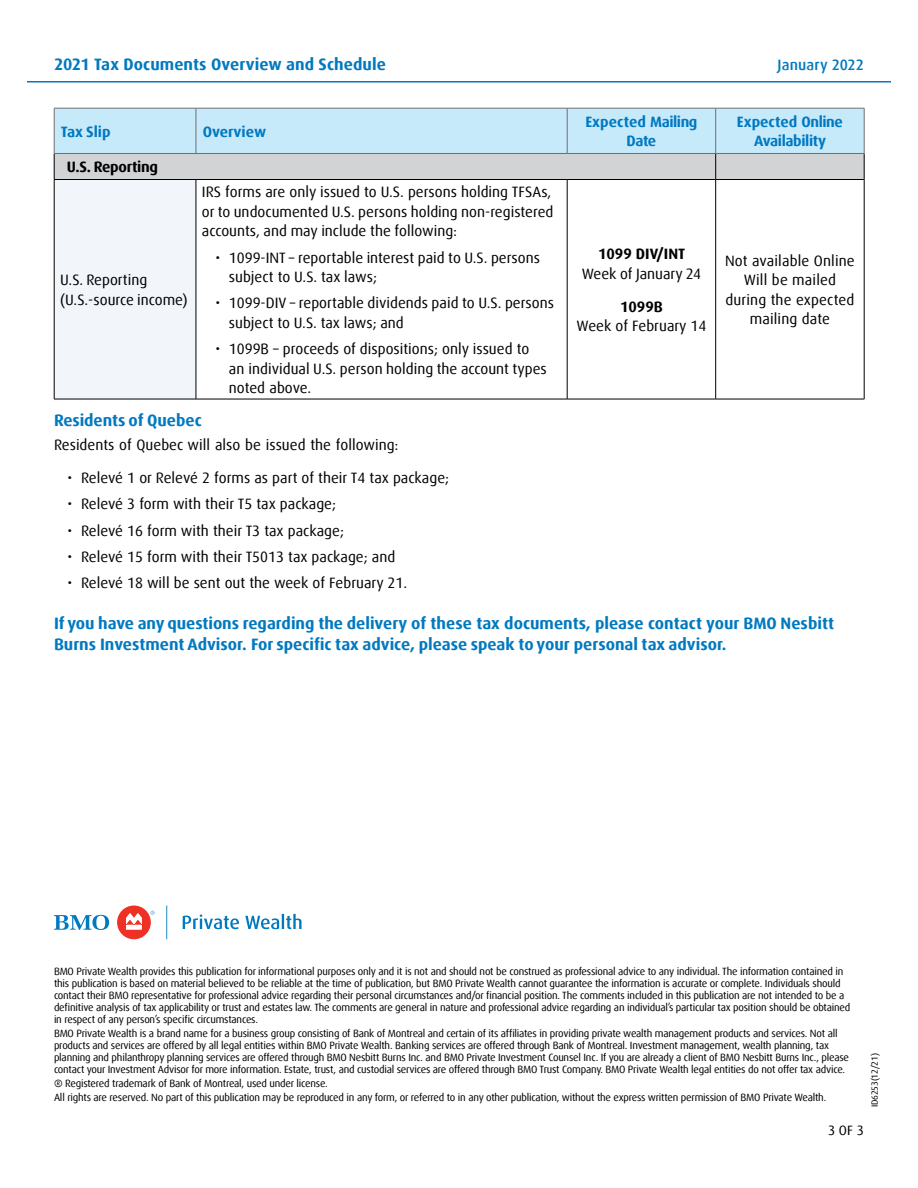
<style>
.page{position:relative;width:918px;height:1188px;background:#fff}
.page>*{position:absolute;margin:0;border:0;box-sizing:border-box;transform-origin:0 0}
.Body_Copy_copy{font:700 16.5px/21px "Dax Offc Pro";color:#0079c1}
.Body_Copy_copy-2{font:15px/19.5px "Dax Offc Pro";color:#000}
.Body_Copy_copy-3{font:700 15px/19.5px "Dax Offc Pro";letter-spacing:-.02em;color:#0079c1;text-align:center}
.Table_Paragraph{font:700 15px "Dax Offc Pro";letter-spacing:-.02em;color:#000}
.t1{font:500 15px "Dax Offc Pro";letter-spacing:.005em;color:#0079c1}
.Body_Copy_copy-4{font:700 15px "Dax Offc Pro";color:#0079c1}
.t2{font:13.5px "Dax Offc Pro";color:#000}
.Legal_P{font:10.5px/12px "Dax Offc Pro";letter-spacing:-.02em;color:#000}
.t3{font:9px "Dax Offc Pro";letter-spacing:-.02em;color:#000}
.s1{font-weight:700}
</style>
<div class="page">
<hr style="left:27px;top:81px;width:864px;height:1px;background:#0079c1">
<div style="left:117px;top:906px;width:34px;height:33px;background:#ee3124;border-radius:50%"></div>
<svg style="left:126px;top:913px;width:16px;height:17px"></svg>
<svg style="left:183px;top:914px;width:56px;height:15px"></svg>
<svg style="left:245px;top:914px;width:57px;height:15px"></svg>
<svg style="left:54px;top:915px;width:55px;height:15px"></svg>
<svg style="left:151px;top:911px;width:4px;height:4px"></svg>
<svg style="left:166px;top:906px;width:1px;height:33px"></svg>
<div style="left:54px;top:180px;width:142px;height:219px;background:#f2f6fb"></div>
<svg style="left:54px;top:109px;width:811px;height:71px;background:#cae1ec"></svg>
<hr style="left:54px;top:179px;width:142px;height:1px;background:#000">
<hr style="left:54px;top:180px;width:1px;height:219px;background:#000">
<hr style="left:196px;top:179px;width:371px;height:1px;background:#000">
<hr style="left:196px;top:180px;width:1px;height:219px;background:#000">
<hr style="left:567px;top:179px;width:149px;height:1px;background:#000">
<hr style="left:567px;top:180px;width:1px;height:219px;background:#000">
<hr style="left:716px;top:179px;width:148px;height:1px;background:#000">
<hr style="left:715px;top:180px;width:1px;height:219px;background:#000">
<hr style="left:864px;top:180px;width:1px;height:219px;background:#000">
<hr style="left:54px;top:399px;width:142px;height:1px;background:#000">
<hr style="left:196px;top:399px;width:371px;height:1px;background:#000">
<hr style="left:567px;top:399px;width:149px;height:1px;background:#000">
<hr style="left:716px;top:399px;width:148px;height:1px;background:#000">
<hr style="left:54px;top:108px;width:142px;height:1px;background:#6d6e71">
<hr style="left:54px;top:108px;width:1px;height:45px;background:#6d6e71">
<hr style="left:196px;top:108px;width:371px;height:1px;background:#6d6e71">
<hr style="left:196px;top:108px;width:1px;height:45px;background:#6d6e71">
<hr style="left:567px;top:108px;width:149px;height:1px;background:#6d6e71">
<hr style="left:567px;top:108px;width:1px;height:45px;background:#6d6e71">
<hr style="left:716px;top:108px;width:148px;height:1px;background:#6d6e71">
<hr style="left:715px;top:108px;width:1px;height:45px;background:#6d6e71">
<hr style="left:864px;top:108px;width:1px;height:45px;background:#6d6e71">
<hr style="left:54px;top:153px;width:142px;height:1px;background:#6d6e71">
<hr style="left:196px;top:153px;width:371px;height:1px;background:#6d6e71">
<hr style="left:567px;top:153px;width:149px;height:1px;background:#6d6e71">
<hr style="left:716px;top:153px;width:148px;height:1px;background:#6d6e71">
<h1 class="Body_Copy_copy" style="left:54px;top:54px;width:334px">2021 Tax Documents Overview and Schedule</h1>
<h2 class="t1" style="left:778px;top:55px;width:88px">January 2022</h2>
<p class="Body_Copy_copy-3" style="left:61px;top:122px;width:51px">Tax Slip</p>
<p class="Body_Copy_copy-4" style="left:203px;top:122px;width:65px">Overview</p>
<p class="Body_Copy_copy-3" style="left:585px;top:112px;width:114px">Expected Mailing<br>Date</p>
<p class="Body_Copy_copy-3" style="left:737px;top:112px;width:107px">Expected Online<br>Availability</p>
<p class="Table_Paragraph" style="left:67px;top:157px;width:93px">U.S. Reporting</p>
<p class="Body_Copy_copy-2" style="left:60px;top:271px;width:129px">U.S. Reporting (U.S.-source income)</p>
<p class="Body_Copy_copy-2" style="left:202px;top:182px;width:353px">IRS forms are only issued to U.S. persons holding TFSAs, or to undocumented U.S. persons holding non-registered accounts, and may include the following:</p>
<p class="Body_Copy_copy-2" style="left:229px;top:248px;width:313px;text-indent:-14px">• 1099-INT – reportable interest paid to U.S. persons subject to U.S. tax laws;</p>
<p class="Body_Copy_copy-2" style="left:229px;top:293px;width:327px;text-indent:-14px">• 1099-DIV – reportable dividends paid to U.S. persons subject to U.S. tax laws; and</p>
<p class="Body_Copy_copy-2" style="left:229px;top:339px;width:319px;text-indent:-14px">• 1099B – proceeds of dispositions; only issued to an individual U.S. person holding the account types noted above.</p>
<p class="Body_Copy_copy-2" style="left:582px;top:244px;width:121px;text-align:center"><span class="s1">1099 DIV/INT<br></span>Week of January 24</p>
<p class="Body_Copy_copy-2" style="left:577px;top:297px;width:131px;text-align:center"><span class="s1">1099B<br></span>Week of February 14</p>
<p class="Body_Copy_copy-2" style="left:725px;top:251px;width:131px;text-align:center">Not available Online<br>Will be mailed during the expected mailing date</p>
<h2 class="Body_Copy_copy" style="left:54px;top:410px;width:149px">Residents of Quebec</h2>
<p class="Body_Copy_copy-2" style="left:54px;top:435px;width:346px">Residents of Quebec will also be issued the following:</p>
<p class="Body_Copy_copy-2" style="left:68px;top:468px;width:383px">• Relevé 1 or Relevé 2 forms as part of their T4 tax package;</p>
<p class="Body_Copy_copy-2" style="left:68px;top:494px;width:270px">• Relevé 3 form with their T5 tax package;</p>
<p class="Body_Copy_copy-2" style="left:68px;top:521px;width:278px">• Relevé 16 form with their T3 tax package;</p>
<p class="Body_Copy_copy-2" style="left:68px;top:547px;width:329px">• Relevé 15 form with their T5013 tax package; and</p>
<p class="Body_Copy_copy-2" style="left:68px;top:573px;width:341px">• Relevé 18 will be sent out the week of February 21.</p>
<p class="Body_Copy_copy" style="left:54px;top:613px;width:782px">If you have any questions regarding the delivery of these tax documents, please contact your BMO Nesbitt<br>Burns Investment Advisor. For specific tax advice, please speak to your personal tax advisor.</p>
<p class="Legal_P" style="left:54px;top:965px;width:798px">BMO Private Wealth provides this publication for informational purposes only and it is not and should not be construed as professional advice to any individual. The information contained in this publication is based on material believed to be reliable at the time of publication, but BMO Private Wealth cannot guarantee the information is accurate or complete. Individuals should contact their BMO representative for professional advice regarding their personal circumstances and/or financial position. The comments included in this publication are not intended to be a definitive analysis of tax applicability or trust and estates law. The comments are general in nature and professional advice regarding an individual’s particular tax position should be obtained in respect of any person’s specific circumstances.</p>
<p class="Legal_P" style="left:54px;top:1028px;width:797px">BMO Private Wealth is a brand name for a business group consisting of Bank of Montreal and certain of its affiliates in providing private wealth management products and services. Not all products and services are offered by all legal entities within BMO Private Wealth. Banking services are offered through Bank of Montreal. Investment management, wealth planning, tax planning and philanthropy planning services are offered through BMO Nesbitt Burns Inc. and BMO Private Investment Counsel Inc. If you are already a client of BMO Nesbitt Burns Inc., please contact your Investment Advisor for more information. Estate, trust, and custodial services are offered through BMO Trust Company. BMO Private Wealth legal entities do not offer tax advice.</p>
<p class="Legal_P" style="left:54px;top:1078px;width:275px">® Registered trademark of Bank of Montreal, used under license.</p>
<p class="Legal_P" style="left:54px;top:1092px;width:774px">All rights are reserved. No part of this publication may be reproduced in any form, or referred to in any other publication, without the express written permission of BMO Private Wealth.</p>
<p class="t3" style="left:869px;top:1107px;width:55px;rotate:-90deg">ID6253(12/21)</p>
<p class="t2" style="left:828px;top:1121px;width:37px">3 OF 3</p>
</div>
